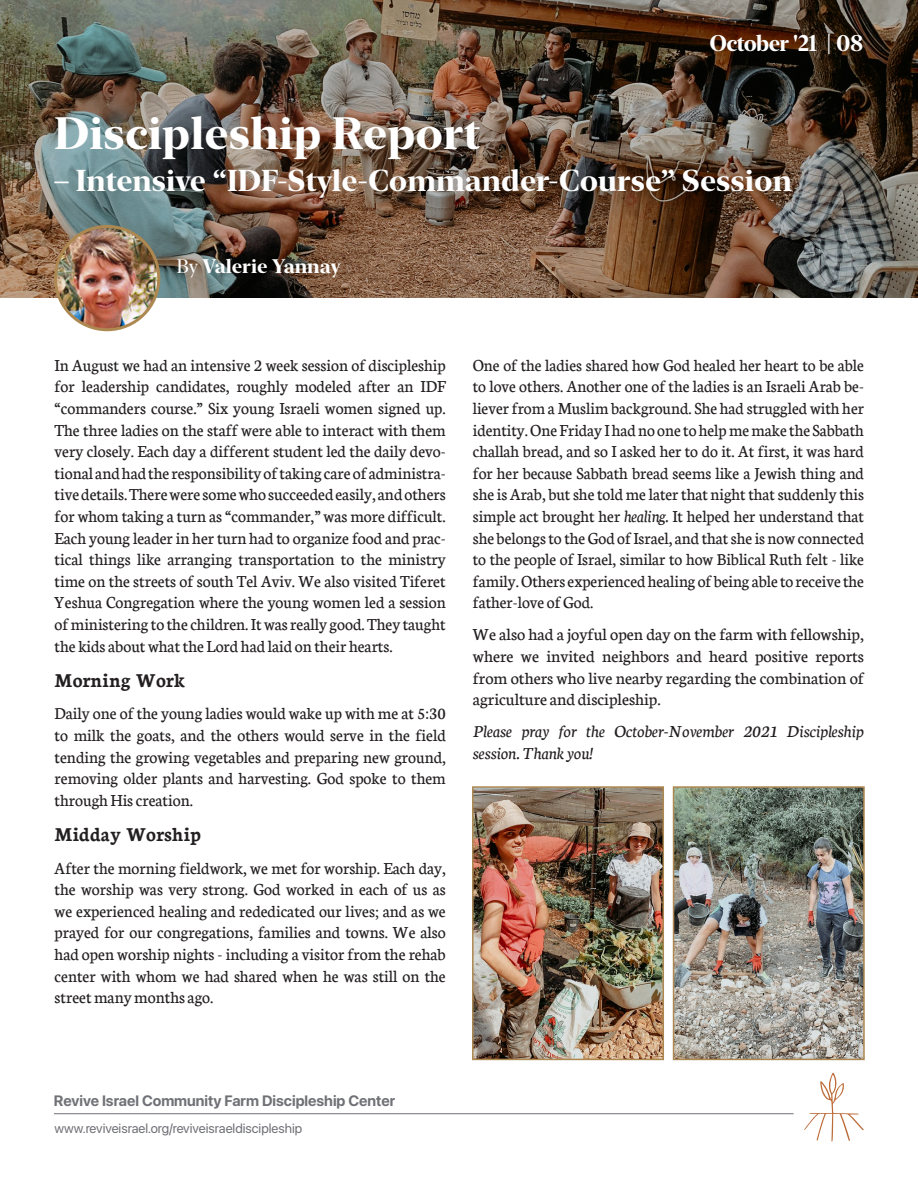
<style>
.page{position:relative;width:918px;height:1188px;background:#fff}
.page>*{position:absolute;margin:0;border:0;box-sizing:border-box;transform-origin:0 0}
.t1{font:700 45px "New York Extra Large";color:#fff}
.t2{font:700 30px "New York Extra Large";color:#fff}
.t3{font:700 22.5px "New York Extra Large";letter-spacing:-.03em;color:#fff;scale:.95 1}
.t4{font:700 21px "Neuton";color:#231f20}
.t5{font:700 19.5px "New York Extra Large";color:#fff}
.t6{font:18px/21.6px "Neuton";color:#231f20;text-align:justify}
.t7{font:18px/21.6px "Neuton";color:#231f20;text-align:justify;scale:.96 1}
.t8{font:italic 18px/21.6px "Neuton";color:#231f20}
.t9{font:700 15px "SF Pro Display";color:#707176}
.t10{font:13.5px "SF Pro Display";color:#707176}
.s1{font-weight:400}
.s2{font-style:italic}
</style>
<div class="page">
<img style="left:0;top:0;width:918px;height:298px">
<hr style="left:54px;top:1113px;width:740px;height:1px;background:#707176">
<img style="left:56px;top:226px;width:103px;height:104px;border-radius:52px">
<div style="left:54px;top:225px;width:106px;height:106px;border:3px solid #ae8851;border-radius:50%"></div>
<img style="left:475px;top:789px;width:186px;height:268px">
<div style="left:472px;top:786px;width:192px;height:274px;border:2px solid #ae8851"></div>
<img style="left:676px;top:789px;width:186px;height:268px">
<div style="left:673px;top:786px;width:192px;height:274px;border:2px solid #ae8851"></div>
<svg style="left:804px;top:1072px;width:60px;height:70px"></svg>
<p class="t3" style="left:710px;top:29px;width:163px">October '21 | 08</p>
<p class="t1" style="left:54px;top:105px;width:428px">Discipleship Report</p>
<p class="t2" style="left:54px;top:161px;width:740px">– Intensive “IDF-Style-Commander-Course” Session</p>
<p class="t5" style="left:177px;top:254px;width:165px"><span class="s1">By</span> Valerie Yannay</p>
<p class="t6" style="left:55px;top:354px;width:393px">In August we had an intensive 2 week session of discipleship for leadership candidates, roughly modeled after an IDF “commanders course.” Six young Israeli women signed up.<br>The three ladies on the staff were able to interact with them very closely. Each day a different student led the daily devo&shy;tional and had the responsibility of taking care of administra&shy;tive details. There were some who succeeded easily, and others for whom taking a turn as “commander,” was more difficult.<br>Each young leader in her turn had to organize food and prac&shy;tical things like arranging transportation to the ministry time on the streets of south Tel Aviv. We also visited Tiferet Yeshua Congregation where the young women led a session of ministering to the children. It was really good. They taught the kids about what the Lord had laid on their hearts.</p>
<p class="t4" style="left:55px;top:669px;width:132px">Morning Work</p>
<p class="t6" style="left:55px;top:703px;width:393px">Daily one of the young ladies would wake up with me at 5:30 to milk the goats, and the others would serve in the field tending the growing vegetables and preparing new ground, removing older plants and harvesting. God spoke to them through His creation.</p>
<p class="t4" style="left:55px;top:823px;width:148px">Midday Worship</p>
<p class="t6" style="left:55px;top:857px;width:393px">After the morning fieldwork, we met for worship. Each day, the worship was very strong. God worked in each of us as we experienced healing and rededicated our lives; and as we prayed for our congregations, families and towns. We also had open worship nights - including a visitor from the rehab center with whom we had shared when he was still on the street many months ago.</p>
<p class="t7" style="left:473px;top:354px;width:409px">One of the ladies shared how God healed her heart to be able to love others. Another one of the ladies is an Israeli Arab be&shy;liever from a Muslim background. She had struggled with her identity. One Friday I had no one to help me make the Sabbath challah bread, and so I asked her to do it. At first, it was hard for her because Sabbath bread seems like a Jewish thing and she is Arab, but she told me later that night that suddenly this simple act brought her <span class="s2">healing.</span> It helped her understand that she belongs to the God of Israel, and that she is now connected to the people of Israel, similar to how Biblical Ruth felt - like family. Others experienced healing of being able to receive the father-love of God.</p>
<p class="t6" style="left:473px;top:624px;width:393px">We also had a joyful open day on the farm with fellowship, where we invited neighbors and heard positive reports from others who live nearby regarding the combination of agriculture and discipleship.</p>
<p class="t8" style="left:473px;top:721px;width:393px">Please pray for the October-November 2021 Discipleship session. Thank you!</p>
<p class="t9" style="left:54px;top:1093px;width:343px">Revive Israel Community Farm Discipleship Center</p>
<p class="t10" style="left:55px;top:1120px;width:249px">www.reviveisrael.org/reviveisraeldiscipleship</p>
</div>
